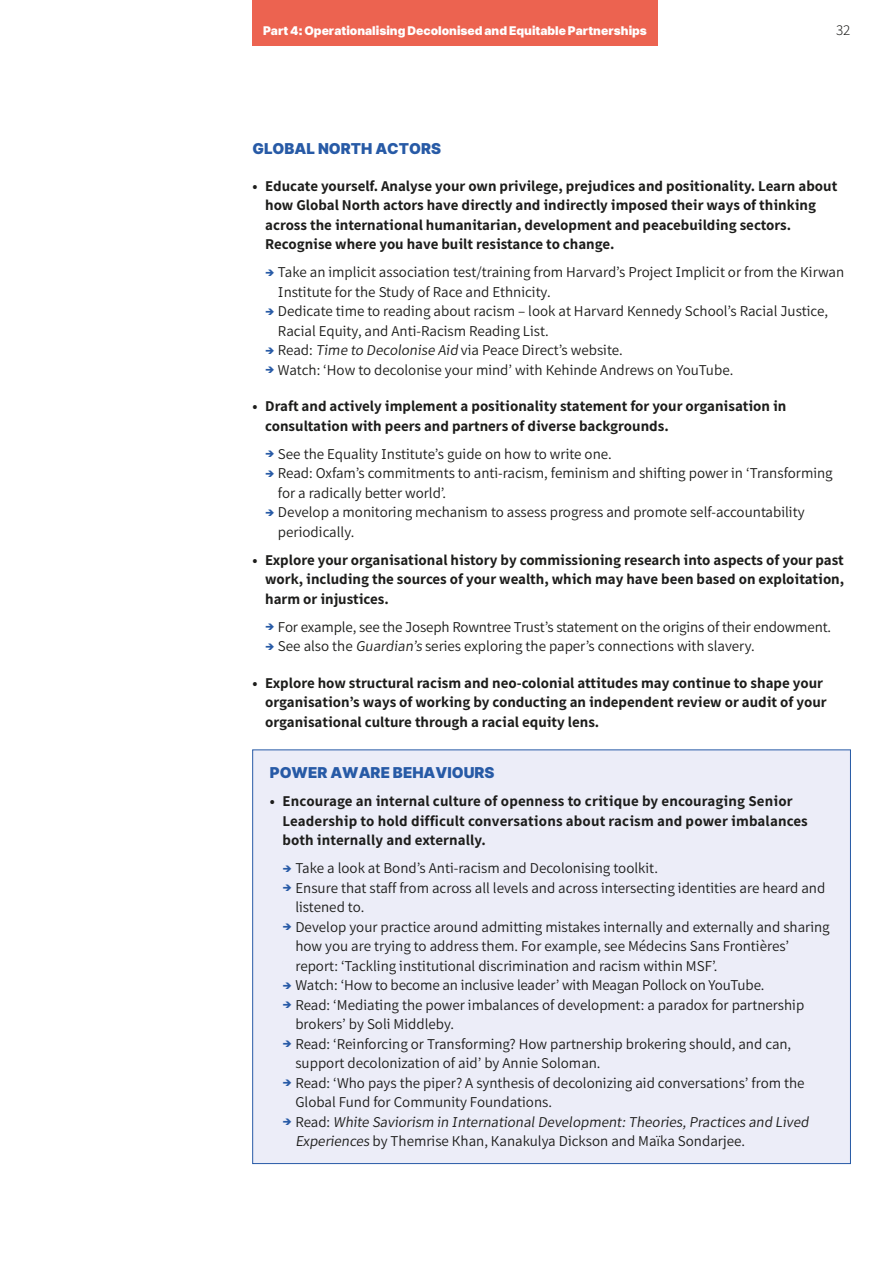
<style>
.page{position:relative;width:893px;height:1263px;background:#fff}
.page>*{position:absolute;margin:0;border:0;box-sizing:border-box;transform-origin:0 0}
.Building_Block_bullet{font:15px/19.5px "Famba";color:#1d1d1b}
.t1{font:700 15px/19.5px "Famba";color:#1d1d1b}
.Building_Block_bullet-2{font:italic 15px/19.5px "Famba";color:#1d1d1b}
.Body_Text{font:15px "Paste";color:#275aa6}
.t2{font:300 15px "Famba";color:#1d1d1b}
.t3{font:12px "Paste";color:#fff}
.s1{color:#275aa6}
.s2{font-style:italic}
.s3{font-style:normal}
</style>
<div class="page">
<div style="left:252px;top:0;width:406px;height:45px;background:#ec6350"></div>
<div style="left:253px;top:750px;width:597px;height:413px;background:#ecedf8"></div>
<p class="t3" style="left:263px;top:23px;width:385px">Part 4: Operationalising Decolonised and Equitable Partnerships</p>
<p class="t2" style="left:836px;top:20px;width:16px">32</p>
<p class="Body_Text" style="left:252px;top:139px;width:190px">GLOBAL NORTH ACTORS</p>
<p class="t1" style="left:265px;top:175px;width:574px;text-indent:-13px">• Educate yourself. Analyse your own privilege, prejudices and positionality. Learn about how Global North actors have directly and indirectly imposed their ways of thinking across the international humanitarian, development and peacebuilding sectors.<br>Recognise where you have built resistance to change.</p>
<p class="Building_Block_bullet" style="left:278px;top:262px;width:568px;text-indent:-13px"><span class="s1">➔</span> Take an implicit association test/training from Harvard’s Project Implicit or from the Kirwan<br>Institute for the Study of Race and Ethnicity.</p>
<p class="Building_Block_bullet" style="left:278px;top:301px;width:551px;text-indent:-13px"><span class="s1">➔</span> Dedicate time to reading about racism – look at Harvard Kennedy School’s Racial Justice,<br>Racial Equity, and Anti-Racism Reading List.</p>
<p class="Building_Block_bullet" style="left:265px;top:340px;width:359px"><span class="s1">➔</span> Read: <span class="s2">Time to Decolonise Aid</span> via Peace Direct’s website.</p>
<p class="Building_Block_bullet" style="left:265px;top:359px;width:470px"><span class="s1">➔</span> Watch: ‘How to decolonise your mind’ with Kehinde Andrews on YouTube.</p>
<p class="t1" style="left:265px;top:396px;width:523px;text-indent:-13px">• Draft and actively implement a positionality statement for your organisation in consultation with peers and partners of diverse backgrounds.</p>
<p class="Building_Block_bullet" style="left:265px;top:443px;width:348px"><span class="s1">➔</span> See the Equality Institute’s guide on how to write one.</p>
<p class="Building_Block_bullet" style="left:278px;top:463px;width:556px;text-indent:-13px"><span class="s1">➔</span> Read: Oxfam’s commitments to anti-racism, feminism and shifting power in ‘Transforming for a radically better world’.</p>
<p class="Building_Block_bullet" style="left:278px;top:502px;width:528px;text-indent:-13px"><span class="s1">➔</span> Develop a monitoring mechanism to assess progress and promote self-accountability periodically.</p>
<p class="t1" style="left:265px;top:549px;width:580px;text-align:justify;text-indent:-13px">• Explore your organisational history by commissioning research into aspects of your past work, including the sources of your wealth, which may have been based on exploitation, harm or injustices.</p>
<p class="Building_Block_bullet" style="left:265px;top:616px;width:567px"><span class="s1">➔</span> For example, see the Joseph Rowntree Trust’s statement on the origins of their endowment.</p>
<p class="Building_Block_bullet" style="left:265px;top:636px;width:491px"><span class="s1">➔</span> See also the <span class="s2">Guardian’s</span> series exploring the paper’s connections with slavery.</p>
<p class="t1" style="left:265px;top:672px;width:563px;text-indent:-13px">• Explore how structural racism and neo-colonial attitudes may continue to shape your organisation’s ways of working by conducting an independent review or audit of your organisational culture through a racial equity lens.</p>
<p class="Body_Text" style="left:270px;top:764px;width:226px">POWER AWARE BEHAVIOURS</p>
<p class="t1" style="left:283px;top:791px;width:527px;text-indent:-13px">• Encourage an internal culture of openness to critique by encouraging Senior<br>Leadership to hold difficult conversations about racism and power imbalances both internally and externally.</p>
<p class="Building_Block_bullet" style="left:283px;top:858px;width:377px"><span class="s1">➔</span> Take a look at Bond’s Anti-racism and Decolonising toolkit.</p>
<p class="Building_Block_bullet" style="left:295px;top:877px;width:531px;text-indent:-13px"><span class="s1">➔</span> Ensure that staff from across all levels and across intersecting identities are heard and listened to.</p>
<p class="Building_Block_bullet" style="left:295px;top:916px;width:536px;text-indent:-13px"><span class="s1">➔</span> Develop your practice around admitting mistakes internally and externally and sharing how you are trying to address them. For example, see Médecins Sans Frontières’ report: ‘Tackling institutional discrimination and racism within MSF’.</p>
<p class="Building_Block_bullet" style="left:283px;top:975px;width:483px"><span class="s1">➔</span> Watch: ‘How to become an inclusive leader’ with Meagan Pollock on YouTube.</p>
<p class="Building_Block_bullet" style="left:295px;top:994px;width:510px;text-indent:-13px"><span class="s1">➔</span> Read: ‘Mediating the power imbalances of development: a paradox for partnership brokers’ by Soli Middleby.</p>
<p class="Building_Block_bullet" style="left:295px;top:1033px;width:497px;text-indent:-13px"><span class="s1">➔</span> Read: ‘Reinforcing or Transforming? How partnership brokering should, and can, support decolonization of aid’ by Annie Soloman.</p>
<p class="Building_Block_bullet" style="left:295px;top:1072px;width:511px;text-indent:-13px"><span class="s1">➔</span> Read: ‘Who pays the piper? A synthesis of decolonizing aid conversations’ from the<br>Global Fund for Community Foundations.</p>
<p class="Building_Block_bullet-2" style="left:295px;top:1111px;width:515px;text-indent:-13px"><span class="s1">➔</span> <span class="s3">Read:</span> White Saviorism in International Development: Theories, Practices and Lived<br>Experiences <span class="s3">by Themrise Khan, Kanakulya Dickson and Maïka Sondarjee.</span></p>
</div>
